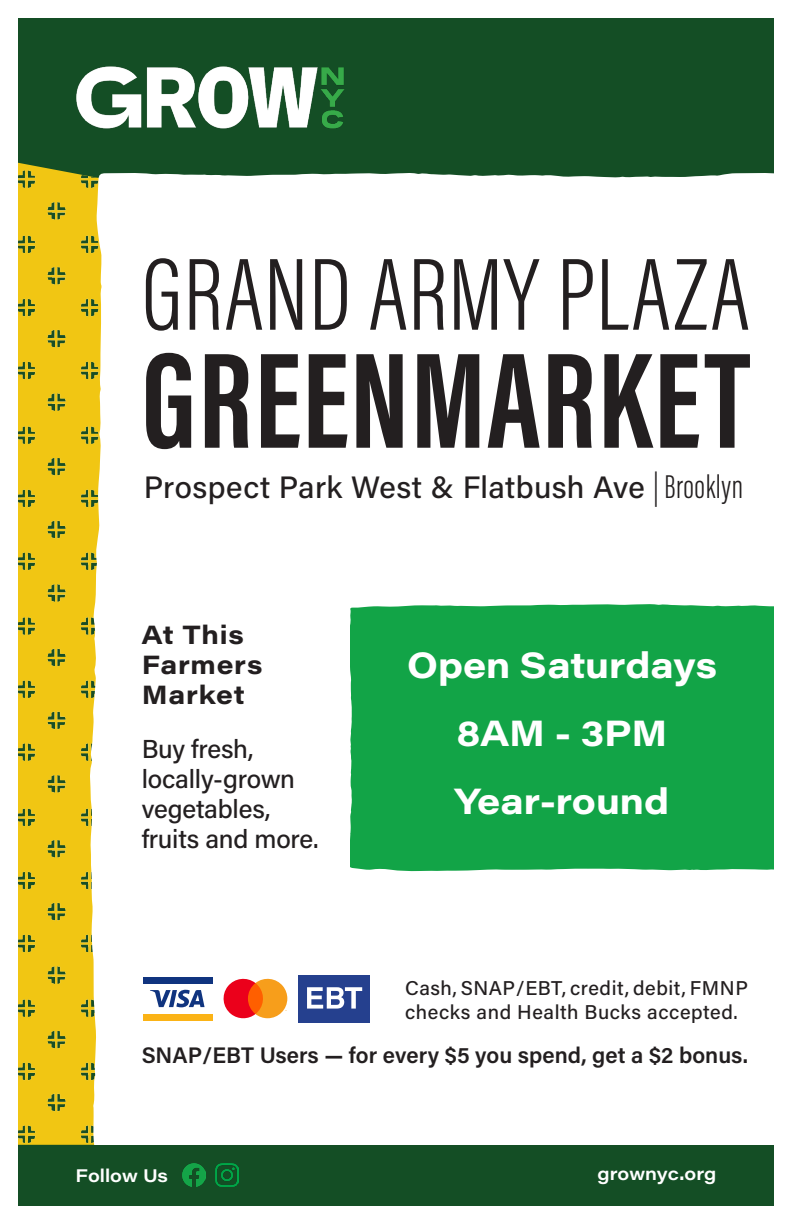
<style>
.page{position:relative;width:792px;height:1224px;background:#fff}
.page>*{position:absolute;margin:0;border:0;box-sizing:border-box;transform-origin:0 0}
.t1{font:140px "Acumin Variable Concept";letter-spacing:-.24em;color:#231f20}
.t2{font:105px "Acumin Variable Concept";letter-spacing:-.24em;color:#231f20}
.t3{font:36px "Acumin Variable Concept";letter-spacing:.13em;color:#fff}
.t4{font:31px "Acumin Variable Concept";letter-spacing:.045em;color:#231f20}
.t5{font:500 26px/30px "Acumin Pro";letter-spacing:-.01em;color:#231f20}
.t6{font:700 26px/30px "Acumin Pro Wide";letter-spacing:.03em;color:#231f20}
.t7{font:22.4px "Acumin Variable Concept";letter-spacing:.045em;color:#231f20}
.t8{font:20px/24px "Acumin Variable Concept";letter-spacing:.055em;color:#231f20}
.t9{font:600 18px "Acumin Pro Wide";color:#fff}
.s1{font-size:34px}
.s2{font-family:"Acumin Pro";font-weight:700}
</style>
<div class="page">
<div style="left:18px;top:18px;width:756px;height:1188px;background:#144e25"></div>
<img style="left:18px;top:163px;width:71px;height:982px">
<div style="left:89px;top:173px;width:685px;height:972px;background:#fff"></div>
<img style="left:76px;top:66px;width:269px;height:63px">
<div style="left:220px;top:975px;width:71px;height:47px;background:#fff"></div>
<svg style="left:223px;top:978px;width:64px;height:41px"></svg>
<div style="left:298px;top:975px;width:72px;height:47px;background:#25408e"></div>
<svg style="left:307px;top:987px;width:55px;height:22px"></svg>
<div style="left:142px;top:976px;width:71px;height:45px;background:#fff"></div>
<div style="left:143px;top:1014px;width:69px;height:6px;background:#fbb316"></div>
<div style="left:143px;top:977px;width:69px;height:6px;background:#10347f"></div>
<svg style="left:150px;top:990px;width:55px;height:17px"></svg>
<div style="left:350px;top:604px;width:424px;height:268px;background:#12a447"></div>
<img style="left:182px;top:1164px;width:23px;height:23px">
<img style="left:215px;top:1164px;width:23px;height:23px">
<p class="t2" style="left:142px;top:221px;width:638px">GRANDARMYPLAZA</p>
<p class="t1" style="left:142px;top:303px;width:640px">GREENMARKET</p>
<p class="t4" style="left:144px;top:465px;width:608px">Prospect Park West &amp; Flatbush Ave <span class="s1">|Brooklyn</span></p>
<p class="t6" style="left:142px;top:619px;width:122px">At This<br>Farmers<br>Market</p>
<p class="t5" style="left:142px;top:733px;width:178px">Buy fresh, locally-grown vegetables, fruits and more.</p>
<p class="t3" style="left:407px;top:641px;width:306px">Open Saturdays</p>
<p class="t3" style="left:457px;top:709px;width:207px">8AM - 3PM</p>
<p class="t3" style="left:455px;top:777px;width:210px">Year-round</p>
<p class="t8" style="left:405px;top:975px;width:344px">Cash, SNAP/EBT, credit, debit, FMNP checks and Health Bucks accepted.</p>
<p class="t7" style="left:142px;top:1040px;width:606px">SNAP/EBT Users <span class="s2">—</span> for every $5 you spend, get a $2 bonus.</p>
<p class="t9" style="left:76px;top:1162px;width:94px">Follow Us</p>
<p class="t9" style="left:598px;top:1161px;width:120px">grownyc.org</p>
</div>
